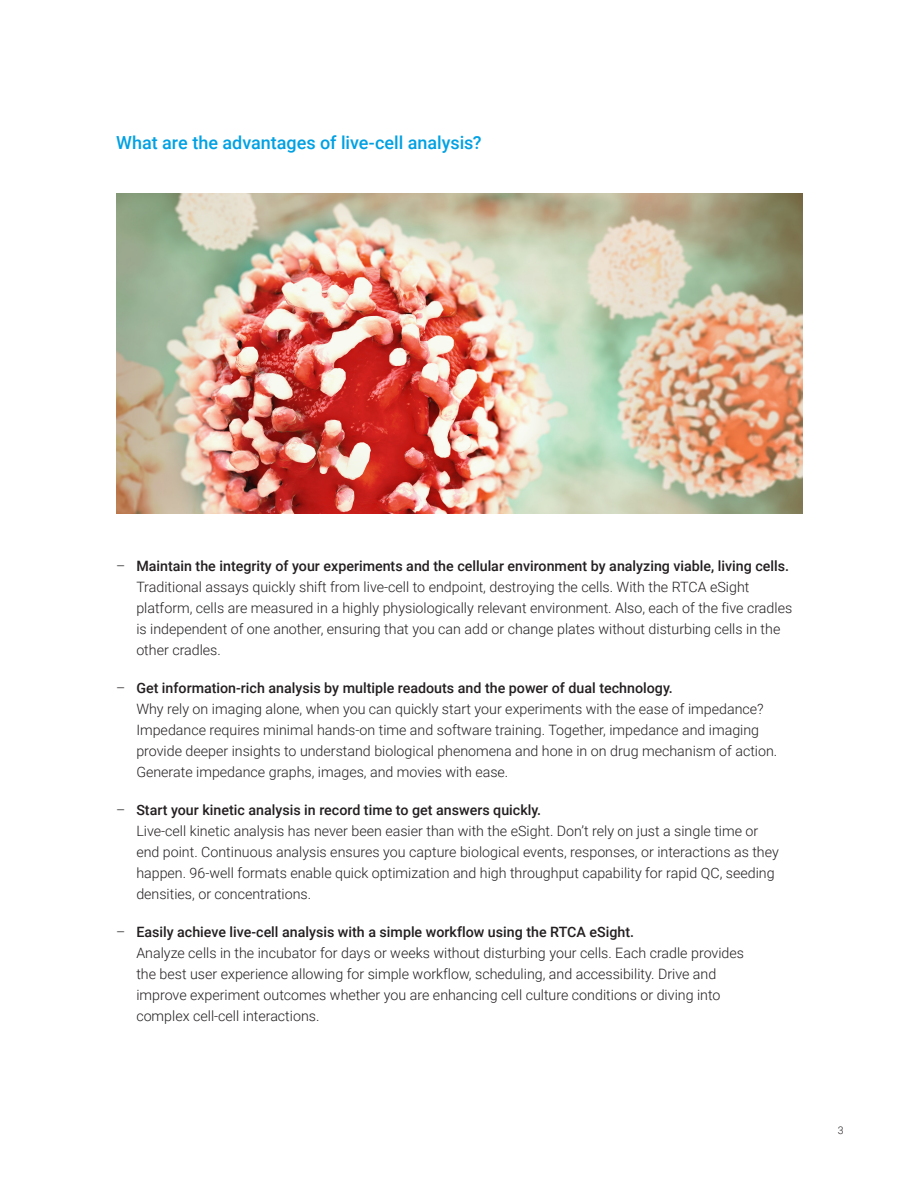
<style>
.page{position:relative;width:918px;height:1188px;background:#fff}
.page>*{position:absolute;margin:0;border:0;box-sizing:border-box;transform-origin:0 0}
.BROCHURE_subhead_blu{font:500 18px "Roboto";color:#00a1e3}
.t1{font:300 14.25px/21px "Roboto";color:#231f20}
.t2{font:300 10.5px "Roboto";color:#231f20}
.s1{font-weight:500}
</style>
<div class="page">
<img style="left:116px;top:193px;width:686px;height:320px">
<p class="BROCHURE_subhead_blu" style="left:116px;top:130px;width:367px">What are the advantages of live-cell analysis?</p>
<p class="t1" style="left:136px;top:554px;width:657px;text-indent:-20px">– <span class="s1">Maintain the integrity of your experiments and the cellular environment by analyzing viable, living cells.<br></span>Traditional assays quickly shift from live-cell to endpoint, destroying the cells. With the RTCA eSight platform, cells are measured in a highly physiologically relevant environment. Also, each of the five cradles is independent of one another, ensuring that you can add or change plates without disturbing cells in the other cradles.</p>
<p class="t1" style="left:136px;top:676px;width:642px;text-indent:-20px">– <span class="s1">Get information-rich analysis by multiple readouts and the power of dual technology.<br></span>Why rely on imaging alone, when you can quickly start your experiments with the ease of impedance?<br>Impedance requires minimal hands-on time and software training. Together, impedance and imaging provide deeper insights to understand biological phenomena and hone in on drug mechanism of action.<br>Generate impedance graphs, images, and movies with ease.</p>
<p class="t1" style="left:136px;top:799px;width:644px;text-indent:-20px">– <span class="s1">Start your kinetic analysis in record time to get answers quickly.<br></span>Live-cell kinetic analysis has never been easier than with the eSight. Don’t rely on just a single time or end point. Continuous analysis ensures you capture biological events, responses, or interactions as they happen. 96-well formats enable quick optimization and high throughput capability for rapid QC, seeding densities, or concentrations.</p>
<p class="t1" style="left:136px;top:921px;width:609px;text-indent:-20px">– <span class="s1">Easily achieve live-cell analysis with a simple workflow using the RTCA eSight.<br></span>Analyze cells in the incubator for days or weeks without disturbing your cells. Each cradle provides the best user experience allowing for simple workflow, scheduling, and accessibility. Drive and improve experiment outcomes whether you are enhancing cell culture conditions or diving into complex cell-cell interactions.</p>
<p class="t2" style="left:838px;top:1123px;width:7px">3</p>
</div>
